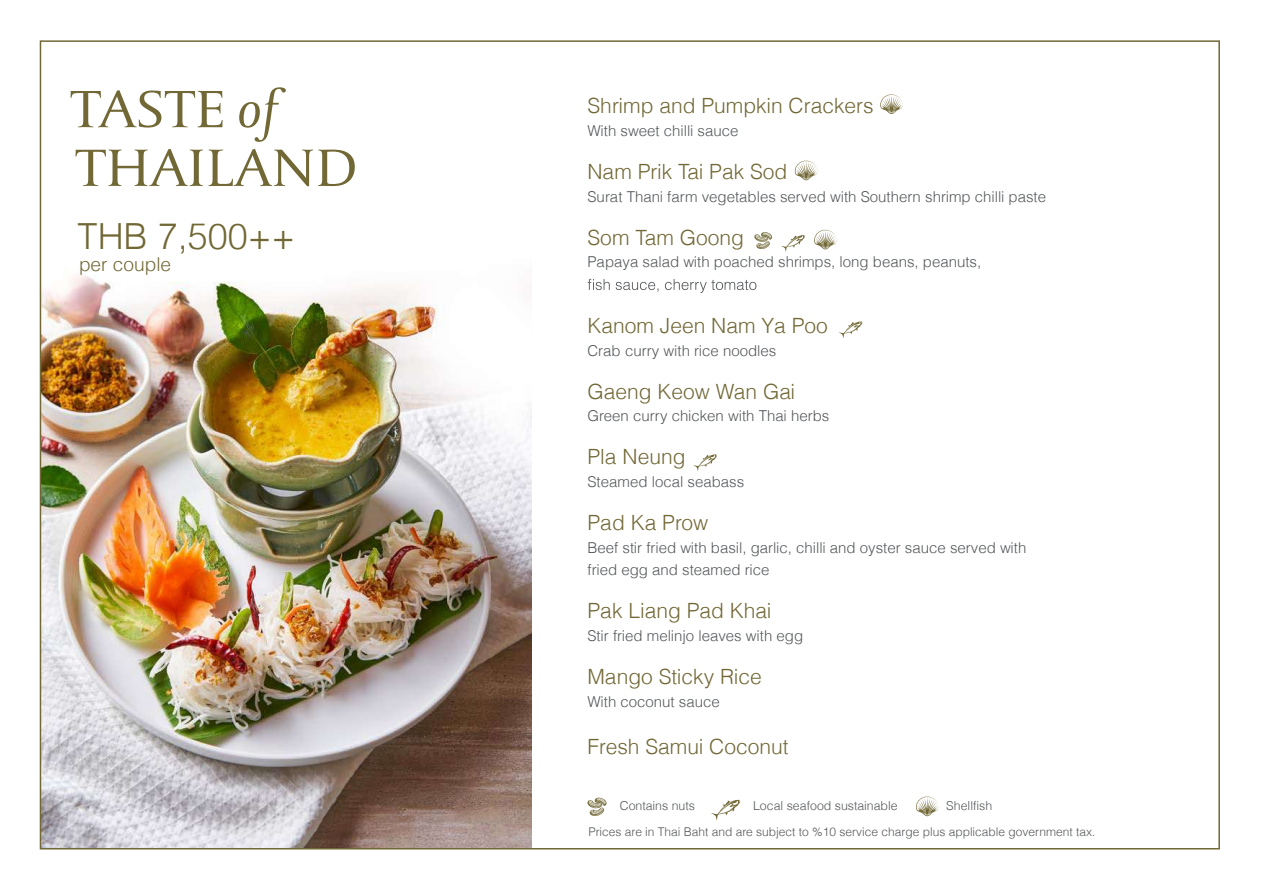
<style>
.page{position:relative;width:1263px;height:893px;background:#fff}
.page>*{position:absolute;margin:0;border:0;box-sizing:border-box;transform-origin:0 0}
.t1{font:300 55.35px/58.8px "Capitolium 2";color:#716835;scale:1.1 1}
.t2{font:300 36px "Helvetica";color:#716835}
.t3{font:300 21px "Helvetica";color:#716835}
.t4{font:300 19.05px "Helvetica";color:#716835}
.t5{font:300 15px/22.5px "Helvetica";color:#54575a}
.t6{font:300 12.3px "Helvetica";color:#54575a}
.t7{font:300 12px "Helvetica";color:#54575a}
.s1{font-weight:400;font-style:italic;font-size:54.45px}
</style>
<div class="page">
<img style="left:43px;top:275px;width:489px;height:571px">
<svg style="left:588px;top:279px;width:168px;height:14px"></svg>
<svg style="left:781px;top:235px;width:24px;height:17px"></svg>
<svg style="left:838px;top:321px;width:24px;height:17px"></svg>
<svg style="left:693px;top:454px;width:24px;height:17px"></svg>
<svg style="left:587px;top:798px;width:19px;height:18px"></svg>
<svg style="left:711px;top:800px;width:29px;height:20px"></svg>
<svg style="left:754px;top:232px;width:18px;height:17px"></svg>
<svg style="left:916px;top:796px;width:22px;height:20px"></svg>
<svg style="left:814px;top:230px;width:22px;height:19px"></svg>
<svg style="left:795px;top:160px;width:22px;height:20px"></svg>
<svg style="left:880px;top:94px;width:23px;height:20px"></svg>
<h1 class="t1" style="left:70px;top:78px;width:263px">TASTE <span class="s1">of<br></span>THAILAND</h1>
<h3 class="t3" style="left:587px;top:88px;width:288px">Shrimp and Pumpkin Crackers</h3>
<p class="t5" style="left:587px;top:118px;width:152px">With sweet chilli sauce</p>
<h3 class="t3" style="left:587px;top:154px;width:201px">Nam Prik Tai Pak Sod</h3>
<p class="t5" style="left:587px;top:184px;width:460px">Surat Thani farm vegetables served with Southern shrimp chilli paste</p>
<h3 class="t3" style="left:587px;top:220px;width:158px">Som Tam Goong</h3>
<p class="t5" style="left:587px;top:250px;width:395px">Papaya salad with poached shrimps, long beans, peanuts,</p>
<h2 class="t2" style="left:78px;top:205px;width:219px">THB 7,500++</h2>
<p class="t4" style="left:79px;top:248px;width:94px">per couple</p>
<h3 class="t3" style="left:587px;top:308px;width:242px">Kanom Jeen Nam Ya Poo</h3>
<p class="t5" style="left:587px;top:338px;width:190px">Crab curry with rice noodles</p>
<h3 class="t3" style="left:587px;top:373px;width:209px">Gaeng Keow Wan Gai</h3>
<p class="t5" style="left:587px;top:404px;width:243px">Green curry chicken with Thai herbs</p>
<h3 class="t3" style="left:587px;top:439px;width:100px">Pla Neung</h3>
<p class="t5" style="left:587px;top:469px;width:158px">Steamed local seabass</p>
<h3 class="t3" style="left:587px;top:505px;width:122px">Pad Ka Prow</h3>
<p class="t5" style="left:587px;top:535px;width:440px">Beef stir fried with basil, garlic, chilli and oyster sauce served with fried egg and steamed rice</p>
<h3 class="t3" style="left:587px;top:593px;width:186px">Pak Liang Pad Khai</h3>
<p class="t5" style="left:587px;top:623px;width:217px">Stir fried melinjo leaves with egg</p>
<h3 class="t3" style="left:587px;top:659px;width:176px">Mango Sticky Rice</h3>
<p class="t5" style="left:587px;top:689px;width:134px">With coconut sauce</p>
<h3 class="t3" style="left:587px;top:729px;width:203px">Fresh Samui Coconut</h3>
<p class="t6" style="left:620px;top:795px;width:77px">Contains nuts</p>
<p class="t6" style="left:753px;top:795px;width:146px">Local seafood sustainable</p>
<p class="t6" style="left:946px;top:795px;width:47px">Shellfish</p>
<p class="t7" style="left:588px;top:821px;width:508px">Prices are in Thai Baht and are subject to %10 service charge plus applicable government tax.</p>
</div>
